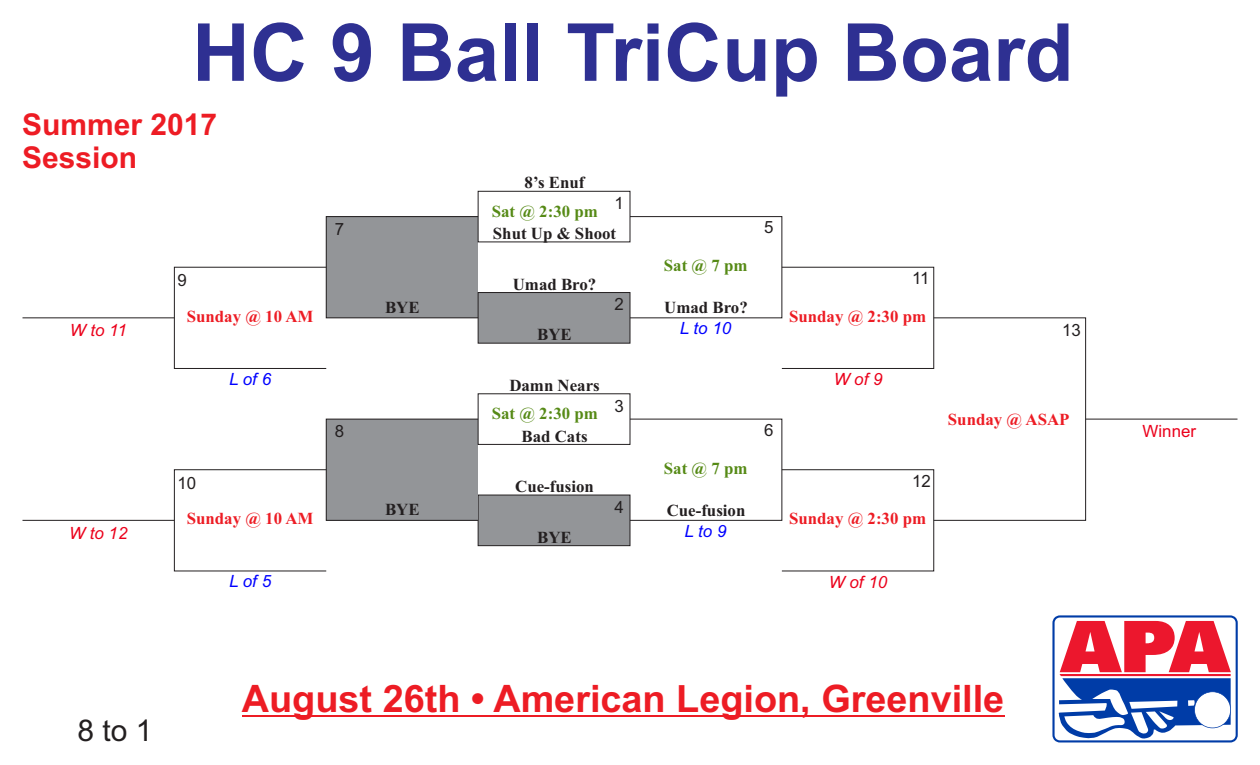
<style>
.page{position:relative;width:1260px;height:765px;background:#fff}
.page>*{position:absolute;margin:0;border:0;box-sizing:border-box;transform-origin:0 0}
.t1{font:700 80.12px "Arial";color:#2e3092}
.t2{font:700 37.88px "Arial";color:#ed1c24}
.t3{font:700 30px/33.5px "Arial";color:#ed1c24}
.t4{font:30px "Arial";color:#231f20}
.t5{font:700 16.88px "Times New Roman";color:#231f20}
.t6{font:700 16.88px "Times New Roman";color:#ed1c24}
.t7{font:700 16.88px "Times New Roman";color:#568a16}
.t8{font:italic 16.88px "Arial";color:#eb001b}
.t9{font:16.88px "Arial";color:#231f20}
.t10{font:italic 16.88px "Arial";color:#00f}
.t11{font:16.88px "Arial";color:#eb001b}
</style>
<div class="page">
<div style="left:478px;top:494px;width:153px;height:52px;background:#939598"></div>
<div style="left:326px;top:419px;width:152px;height:101px;background:#939598"></div>
<div style="left:326px;top:217px;width:152px;height:101px;background:#939598"></div>
<div style="left:478px;top:191px;width:152px;height:51px;border:1px solid #231f20"></div>
<svg style="left:478px;top:292px;width:153px;height:52px;background:#8e9093"></svg>
<div style="left:326px;top:216px;width:152px;height:102px;border:1px solid #231f20"></div>
<div style="left:174px;top:267px;width:153px;height:102px;border:1px solid #231f20"></div>
<div style="left:630px;top:216px;width:152px;height:102px;border:1px solid #231f20"></div>
<div style="left:782px;top:267px;width:152px;height:102px;border:1px solid #231f20"></div>
<hr style="left:22px;top:318px;width:152px;height:1px;background:#231f20">
<div style="left:478px;top:393px;width:152px;height:52px;border:1px solid #231f20"></div>
<div style="left:326px;top:419px;width:152px;height:102px;border:1px solid #231f20"></div>
<div style="left:174px;top:469px;width:153px;height:102px;border:1px solid #231f20"></div>
<div style="left:630px;top:419px;width:152px;height:102px;border:1px solid #231f20"></div>
<div style="left:782px;top:469px;width:152px;height:102px;border:1px solid #231f20"></div>
<hr style="left:22px;top:520px;width:152px;height:1px;background:#231f20">
<div style="left:933px;top:318px;width:153px;height:203px;border:1px solid #231f20"></div>
<hr style="left:1086px;top:419px;width:152px;height:1px;background:#231f20">
<svg style="left:1052px;top:615px;width:186px;height:127px"></svg>
<hr style="left:242px;top:715px;width:762px;height:2px;background:#ed1c24">
<h1 class="t1" style="left:192px;top:22px;width:883px">HC 9 Ball TriCup Board</h1>
<h3 class="t3" style="left:22px;top:110px;width:197px">Summer 2017<br>Session</h3>
<p class="t8" style="left:70px;top:324px;width:58px">W to 11</p>
<p class="t8" style="left:69px;top:526px;width:60px">W to 12</p>
<p class="t5" style="left:525px;top:177px;width:61px">8’s Enuf</p>
<p class="t5" style="left:493px;top:228px;width:125px">Shut Up &amp; Shoot</p>
<p class="t5" style="left:513px;top:278px;width:85px">Umad Bro?</p>
<p class="t5" style="left:537px;top:329px;width:36px">BYE</p>
<p class="t5" style="left:509px;top:380px;width:92px">Damn Nears</p>
<p class="t5" style="left:522px;top:430px;width:68px">Bad Cats</p>
<p class="t5" style="left:515px;top:481px;width:80px">Cue-fusion</p>
<p class="t5" style="left:537px;top:532px;width:36px">BYE</p>
<p class="t9" style="left:614px;top:197px;width:11px">1</p>
<p class="t7" style="left:492px;top:205px;width:108px">Sat @ 2:30 pm</p>
<p class="t9" style="left:764px;top:221px;width:11px">5</p>
<p class="t9" style="left:335px;top:222px;width:11px">7</p>
<p class="t7" style="left:664px;top:260px;width:85px">Sat @ 7 pm</p>
<p class="t9" style="left:912px;top:272px;width:19px">11</p>
<p class="t9" style="left:177px;top:274px;width:11px">9</p>
<p class="t9" style="left:614px;top:298px;width:11px">2</p>
<p class="t5" style="left:664px;top:302px;width:85px">Umad Bro?</p>
<p class="t5" style="left:385px;top:301px;width:36px">BYE</p>
<p class="t6" style="left:187px;top:310px;width:128px">Sunday @ 10 AM</p>
<p class="t6" style="left:789px;top:310px;width:139px">Sunday @ 2:30 pm</p>
<p class="t10" style="left:680px;top:322px;width:53px">L to 10</p>
<p class="t9" style="left:1062px;top:324px;width:20px">13</p>
<p class="t10" style="left:229px;top:373px;width:43px">L of 6</p>
<p class="t8" style="left:834px;top:373px;width:50px">W of 9</p>
<p class="t9" style="left:614px;top:399px;width:11px">3</p>
<p class="t7" style="left:492px;top:408px;width:108px">Sat @ 2:30 pm</p>
<p class="t6" style="left:948px;top:413px;width:123px">Sunday @ ASAP</p>
<p class="t9" style="left:764px;top:424px;width:11px">6</p>
<p class="t9" style="left:335px;top:425px;width:11px">8</p>
<p class="t7" style="left:664px;top:462px;width:85px">Sat @ 7 pm</p>
<p class="t9" style="left:912px;top:474px;width:20px">12</p>
<p class="t9" style="left:177px;top:476px;width:20px">10</p>
<p class="t9" style="left:614px;top:501px;width:11px">4</p>
<p class="t5" style="left:667px;top:504px;width:80px">Cue-fusion</p>
<p class="t5" style="left:385px;top:504px;width:36px">BYE</p>
<p class="t6" style="left:187px;top:513px;width:128px">Sunday @ 10 AM</p>
<p class="t6" style="left:789px;top:513px;width:139px">Sunday @ 2:30 pm</p>
<p class="t10" style="left:684px;top:524px;width:43px">L to 9</p>
<p class="t10" style="left:229px;top:575px;width:43px">L of 5</p>
<p class="t8" style="left:829px;top:575px;width:60px">W of 10</p>
<h3 class="t4" style="left:78px;top:719px;width:77px">8 to 1</h3>
<h2 class="t2" style="left:242px;top:684px;width:764px">August 26th • American Legion, Greenville</h2>
<p class="t11" style="left:1143px;top:425px;width:55px">Winner</p>
</div>
